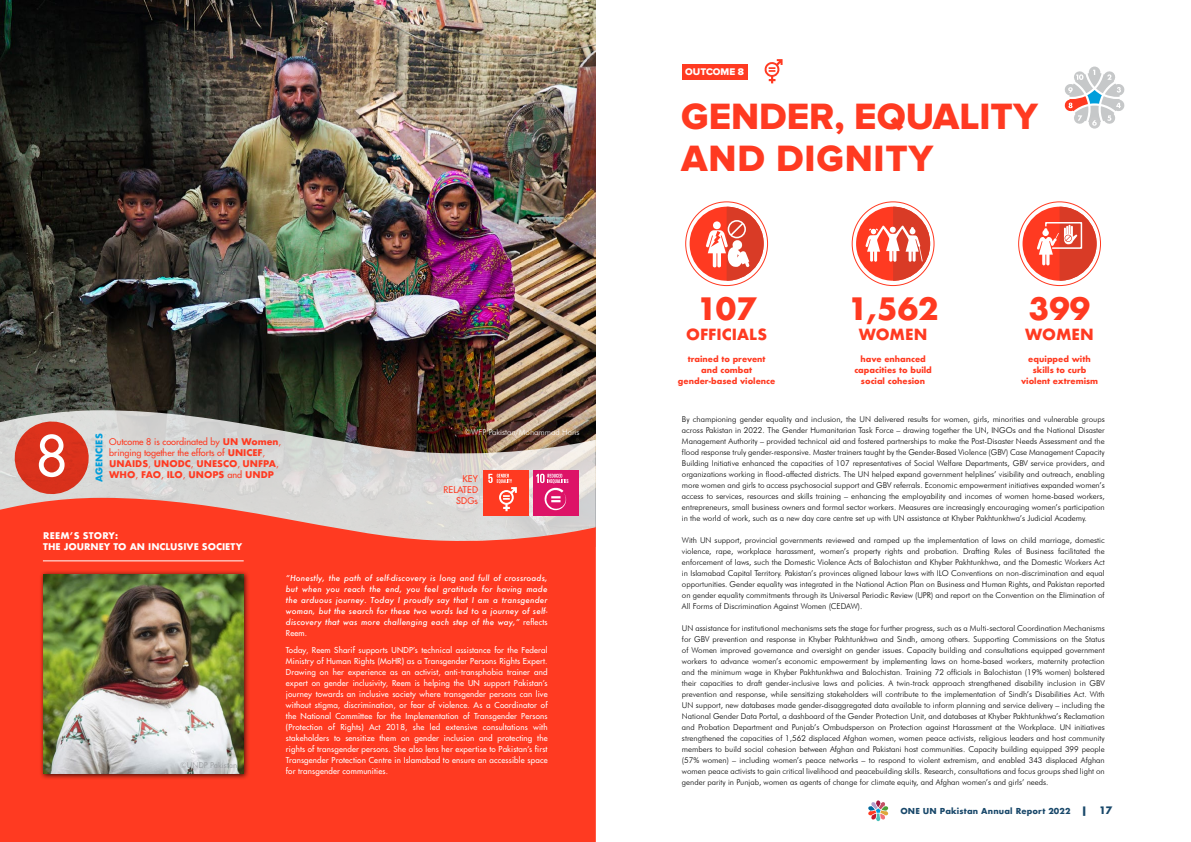
<style>
.page{position:relative;width:1191px;height:842px;background:#fff}
.page>*{position:absolute;margin:0;border:0;box-sizing:border-box;transform-origin:0 0}
.t1{font:54.6px "Futura";color:#fff}
.t2{font:38px/42px "Proxima Nova Extrabld";color:#ff3a21}
.t3{font:700 30px "Futura";color:#ff3a21}
.t4{font:700 15px "Futura";color:#ff3a21}
.t5{font:10px "Proxima Nova Extrabld";color:#fff}
.t6{font:9px/11px "Futura";color:#ff3a21}
.t7{font:700 9px/11px "Futura";color:#fff}
.t8{font:9px/11px "Futura";letter-spacing:.02em;color:#ff3a21;text-align:right}
.t9{font:700 9px "Futura";color:#009edb}
.t10{font:300 8px/11px "Futura BT";color:#000;text-align:justify}
.t11{font:8px/11px "Futura";letter-spacing:.02em;color:#fff;text-align:justify}
.t12{font:italic 500 8px/11px "Futura";letter-spacing:.02em;color:#fff;text-align:justify}
.t13{font:700 8px/11px "Futura";color:#ff3a21;text-align:center}
.t14{font:700 8px "Futura";letter-spacing:.02em;color:#19486a}
.t15{font:300 8px "Futura BT";color:#fff}
.t16{font:300 8px "Futura BT";color:#939598}
.s1{font-weight:700}
.s2{font-weight:400;font-style:normal}
.s3{font-size:10px}
</style>
<div class="page">
<img style="left:0;top:0;width:596px;height:410px">
<img style="left:0;top:410px;width:596px;height:88px">
<svg style="left:0;top:498px;width:596px;height:344px;background:#fc452e"></svg>
<svg style="left:14px;top:417px;width:80px;height:82px;background:#d96d5e"></svg>
<hr style="left:43px;top:560px;width:201px;height:1px;background:#fff">
<div style="left:39px;top:570px;width:211px;height:210px;background:#000;opacity:.75"></div>
<img style="left:43px;top:575px;width:201px;height:199px">
<div style="left:484px;top:470px;width:45px;height:45px;background:#ff3a21"></div>
<svg style="left:488px;top:474px;width:29px;height:37px"></svg>
<div style="left:533px;top:470px;width:45px;height:45px;background:#dd1367"></div>
<svg style="left:536px;top:474px;width:32px;height:36px"></svg>
<div style="left:682px;top:65px;width:65px;height:15px;background:#ff3a21"></div>
<svg style="left:1088px;top:67px;width:12px;height:11px"></svg>
<svg style="left:1088px;top:117px;width:12px;height:12px"></svg>
<svg style="left:1064px;top:70px;width:61px;height:56px"></svg>
<svg style="left:764px;top:59px;width:18px;height:24px"></svg>
<div style="left:856px;top:207px;width:74px;height:74px;background:#ff3a21;border-radius:50%"></div>
<div style="left:852px;top:202px;width:82px;height:84px;border:1px solid #ff3a21;border-radius:50%"></div>
<svg style="left:865px;top:207px;width:65px;height:74px"></svg>
<div style="left:689px;top:207px;width:74px;height:74px;background:#ff3a21;border-radius:50%"></div>
<svg style="left:706px;top:207px;width:57px;height:74px"></svg>
<div style="left:1022px;top:207px;width:74px;height:74px;background:#ff3a21;border-radius:50%"></div>
<div style="left:1018px;top:202px;width:82px;height:84px;border:1px solid #ff3a21;border-radius:50%"></div>
<svg style="left:1036px;top:207px;width:60px;height:74px"></svg>
<svg style="left:868px;top:800px;width:20px;height:21px"></svg>
<p class="t9" style="left:93px;top:482px;width:50px;rotate:-90deg">AGENCIES</p>
<h1 class="t1" style="left:36px;top:422px;width:33px">8</h1>
<p class="t6" style="left:109px;top:436px;width:173px">Outcome 8 is coordinated by <span class="s1">UN Women</span>, bringing together the efforts of <span class="s1">UNICEF</span>, <span class="s1">UNAIDS</span>, <span class="s1">UNODC</span>, <span class="s1">UNESCO</span>, <span class="s1">UNFPA</span>, <span class="s1">WHO</span>, <span class="s1">FAO</span>, <span class="s1">ILO</span>, <span class="s1">UNOPS</span> and <span class="s1">UNDP</span></p>
<p class="t7" style="left:43px;top:530px;width:200px">REEM’S STORY:<br>THE JOURNEY TO AN INCLUSIVE SOCIETY</p>
<p class="t15" style="left:464px;top:427px;width:116px">©WFP Pakistan/Mohammad Haris</p>
<p class="t8" style="left:443px;top:473px;width:36px">KEY<br>RELATED<br>SDGs</p>
<p class="t16" style="left:180px;top:760px;width:58px">©UNDP Pakistan</p>
<p class="t12" style="left:286px;top:573px;width:263px">“Honestly, the path of self-discovery is long and full of crossroads, but when you reach the end, you feel gratitude for having made the arduous journey. Today I proudly say that I am a transgender woman, but the search for these two words led to a journey of self&shy;discovery that was more challenging each step of the way,” <span class="s2">reflects Reem.</span></p>
<p class="t11" style="left:286px;top:645px;width:263px">Today, Reem Sharif supports UNDP’s technical assistance for the Federal Ministry of Human Rights (MoHR) as a Transgender Persons Rights Expert.<br>Drawing on her experience as an activist, anti-transphobia trainer and expert on gender inclusivity, Reem is helping the UN support Pakistan’s journey towards an inclusive society where transgender persons can live without stigma, discrimination, or fear of violence. As a Coordinator of the National Committee for the Implementation of Transgender Persons (Protection of Rights) Act 2018, she led extensive consultations with stakeholders to sensitize them on gender inclusion and protecting the rights of transgender persons. She also lens her expertise to Pakistan’s first Transgender Protection Centre in Islamabad to ensure an accessible space for transgender communities.</p>
<p class="t5" style="left:685px;top:66px;width:60px">OUTCOME 8</p>
<h2 class="t2" style="left:681px;top:96px;width:358px">GENDER, EQUALITY<br>AND DIGNITY</h2>
<h3 class="t3" style="left:696px;top:287px;width:61px">107</h3>
<h3 class="t4" style="left:686px;top:324px;width:82px">OFFICIALS</h3>
<p class="t13" style="left:678px;top:354px;width:99px">trained to prevent<br>and combat gender-based violence</p>
<h3 class="t3" style="left:847px;top:287px;width:92px">1,562</h3>
<h3 class="t4" style="left:858px;top:324px;width:70px">WOMEN</h3>
<p class="t13" style="left:854px;top:354px;width:79px">have enhanced capacities to build social cohesion</p>
<h3 class="t3" style="left:1029px;top:287px;width:63px">399</h3>
<h3 class="t4" style="left:1025px;top:324px;width:70px">WOMEN</h3>
<p class="t13" style="left:1021px;top:354px;width:79px">equipped with skills to curb violent extremism</p>
<p class="t10" style="left:682px;top:414px;width:424px">By championing gender equality and inclusion, the UN delivered results for women, girls, minorities and vulnerable groups across Pakistan in 2022. The Gender Humanitarian Task Force – drawing together the UN, INGOs and the National Disaster Management Authority – provided technical aid and fostered partnerships to make the Post-Disaster Needs Assessment and the flood response truly gender-responsive. Master trainers taught by the Gender-Based Violence (GBV) Case Management Capacity Building Initiative enhanced the capacities of 107 representatives of Social Welfare Departments, GBV service providers, and organizations working in flood-affected districts. The UN helped expand government helplines’ visibility and outreach, enabling more women and girls to access psychosocial support and GBV referrals. Economic empowerment initiatives expanded women’s access to services, resources and skills training – enhancing the employability and incomes of women home-based workers, entrepreneurs, small business owners and formal sector workers. Measures are increasingly encouraging women’s participation in the world of work, such as a new day care centre set up with UN assistance at Khyber Pakhtunkhwa’s Judicial Academy.</p>
<p class="t10" style="left:682px;top:535px;width:424px">With UN support, provincial governments reviewed and ramped up the implementation of laws on child marriage, domestic violence, rape, workplace harassment, women’s property rights and probation. Drafting Rules of Business facilitated the enforcement of laws, such the Domestic Violence Acts of Balochistan and Khyber Pakhtunkhwa, and the Domestic Workers Act in Islamabad Capital Territory. Pakistan’s provinces aligned labour laws with ILO Conventions on non-discrimination and equal opportunities. Gender equality was integrated in the National Action Plan on Business and Human Rights, and Pakistan reported on gender equality commitments through its Universal Periodic Review (UPR) and report on the Convention on the Elimination of All Forms of Discrimination Against Women (CEDAW).</p>
<p class="t10" style="left:682px;top:623px;width:424px">UN assistance for institutional mechanisms sets the stage for further progress, such as a Multi-sectoral Coordination Mechanisms for GBV prevention and response in Khyber Pakhtunkhwa and Sindh, among others. Supporting Commissions on the Status of Women improved governance and oversight on gender issues. Capacity building and consultations equipped government workers to advance women’s economic empowerment by implementing laws on home-based workers, maternity protection and the minimum wage in Khyber Pakhtunkhwa and Balochistan. Training 72 officials in Balochistan (19% women) bolstered their capacities to draft gender-inclusive laws and policies. A twin-track approach strengthened disability inclusion in GBV prevention and response, while sensitizing stakeholders will contribute to the implementation of Sindh’s Disabilities Act. With UN support, new databases made gender-disaggregated data available to inform planning and service delivery – including the National Gender Data Portal, a dashboard of the Gender Protection Unit, and databases at Khyber Pakhtunkhwa’s Reclamation and Probation Department and Punjab’s Ombudsperson on Protection against Harassment at the Workplace. UN initiatives strengthened the capacities of 1,562 displaced Afghan women, women peace activists, religious leaders and host community members to build social cohesion between Afghan and Pakistani host communities. Capacity building equipped 399 people (57% women) – including women’s peace networks – to respond to violent extremism, and enabled 343 displaced Afghan women peace activists to gain critical livelihood and peacebuilding skills. Research, consultations and focus groups shed light on gender parity in Punjab, women as agents of change for climate equity, and Afghan women’s and girls’ needs.</p>
<p class="t14" style="left:900px;top:805px;width:213px">ONE UN Pakistan Annual Report 2022 <span class="s3">| 17</span></p>
</div>
